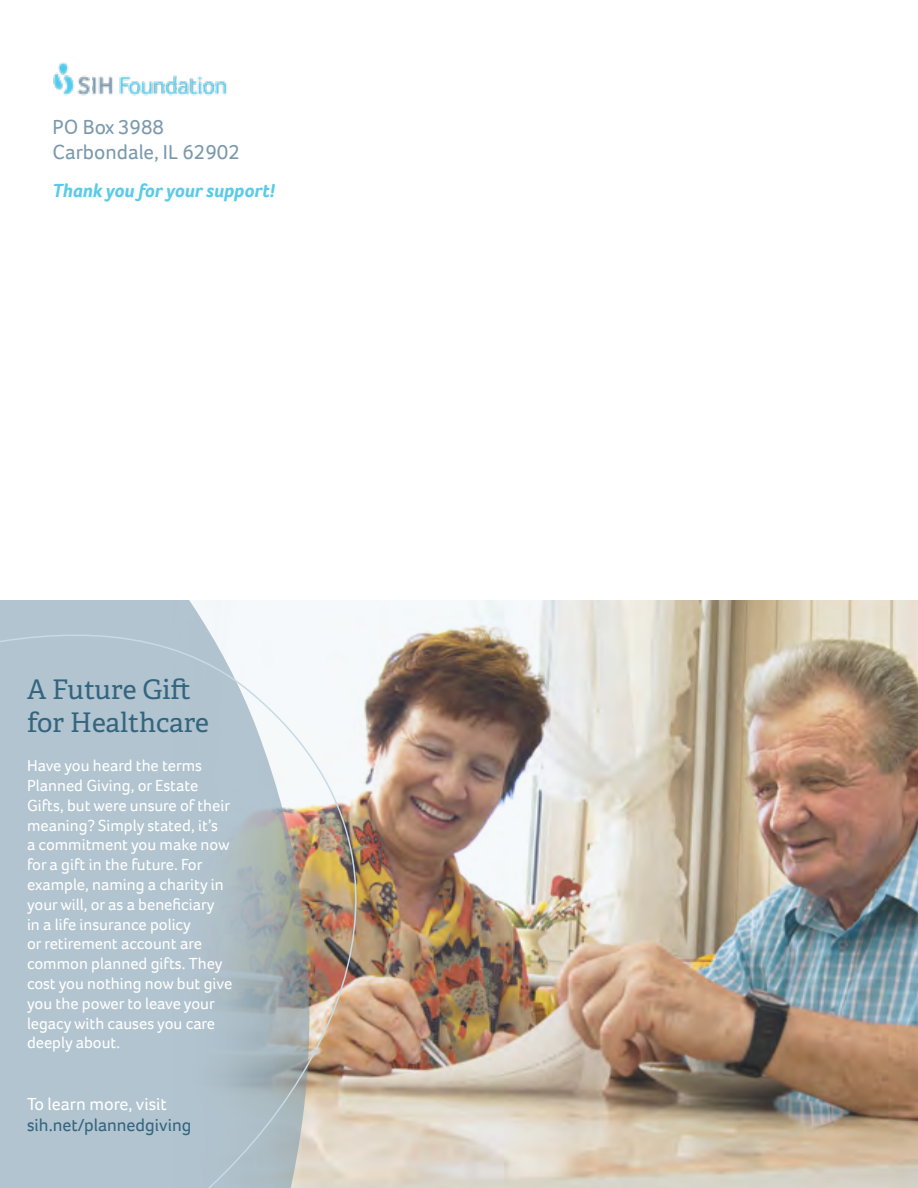
<style>
.page{position:relative;width:918px;height:1188px;background:#fff}
.page>*{position:absolute;margin:0;border:0;box-sizing:border-box;transform-origin:0 0}
.t1{font:27px/32.4px "Adelle";color:#34657f}
.t2{font:21px/25.2px "Foco";color:#7a99ac}
.t3{font:italic 700 19.5px "Foco";color:#59cbe8}
.t4{font:18px "Foco";color:#34657f}
.t5{font:18px "Foco";color:#fff}
.t6{font:16.5px/19.8px "Foco";color:#fff}
</style>
<div class="page">
<img style="left:53px;top:62px;width:174px;height:34px">
<img style="left:400px;top:600px;width:518px;height:588px">
<svg style="left:0;top:600px;width:231px;height:25px;background:#bacbd5"></svg>
<img style="left:0;top:625px;width:465px;height:563px">
<p class="t2" style="left:53px;top:114px;width:189px">PO Box 3988<br>Carbondale, IL 62902</p>
<p class="t3" style="left:53px;top:178px;width:224px">Thank you for your support!</p>
<h1 class="t1" style="left:27px;top:674px;width:184px">A Future Gift for Healthcare</h1>
<p class="t6" style="left:27px;top:756px;width:207px">Have you heard the terms<br>Planned Giving, or Estate<br>Gifts, but were unsure of their meaning? Simply stated, it’s<br>a commitment you make now for a gift in the future. For example, naming a charity in your will, or as a beneficiary<br>in a life insurance policy<br>or retirement account are common planned gifts. They cost you nothing now but give you the power to leave your legacy with causes you care deeply about.</p>
<p class="t5" style="left:27px;top:1092px;width:141px">To learn more, visit</p>
<p class="t4" style="left:27px;top:1113px;width:166px">sih.net/plannedgiving</p>
</div>
